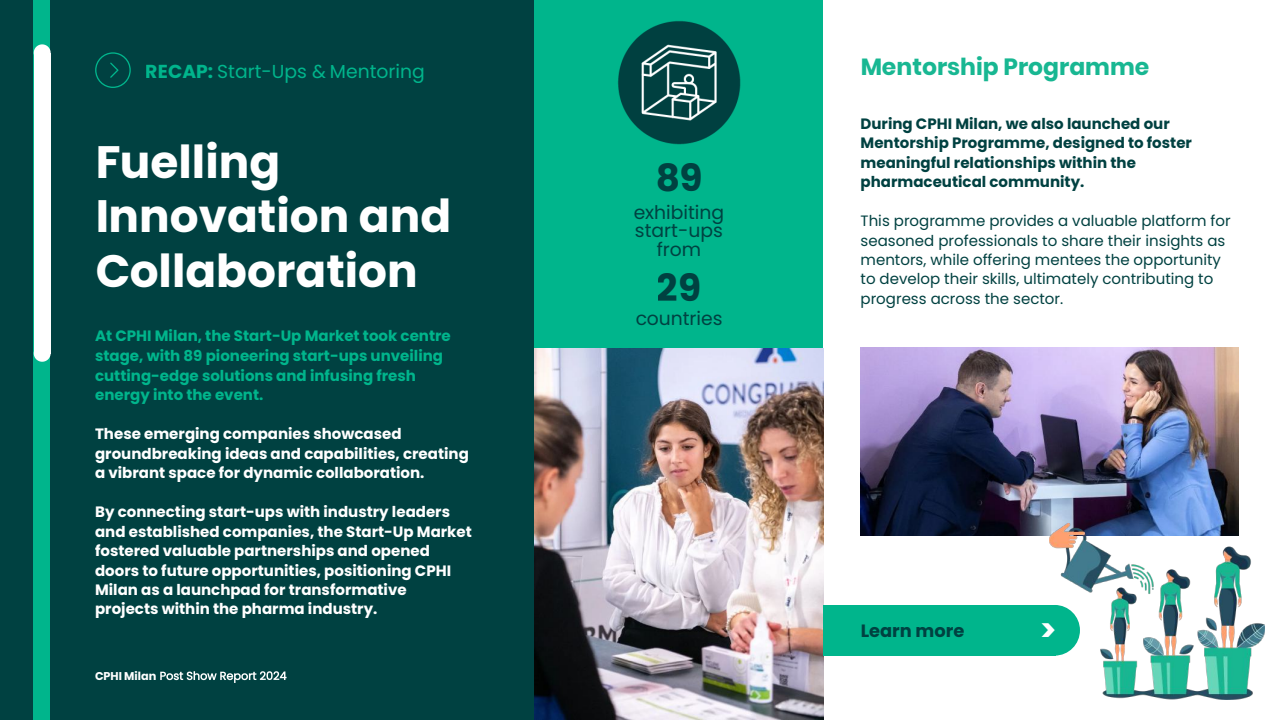
<style>
.page{position:relative;width:1282px;height:720px;background:#fff}
.page>*{position:absolute;margin:0;border:0;box-sizing:border-box;transform-origin:0 0}
.t1{font:700 45.38px/54.5px "Poppins";color:#fff}
.t2{font:700 37.5px "Poppins";color:#004141}
.t3{font:700 31.12px "Poppins";color:#fff}
.t4{font:700 23.5px "Poppins";color:#18b792}
.t5{font:18.75px/18.8px "Poppins";color:#004141;text-align:center}
.t6{font:18.75px "Poppins";color:#00b58c}
.t7{font:700 17.75px "Poppins";color:#004141}
.t8{font:700 15px/19.5px "Poppins";color:#fff}
.t9{font:15px/19.5px "Poppins";color:#004141}
.t10{font:700 15px/19.4px "Poppins";color:#00b58c}
.t11{font:700 15px/19.4px "Poppins";color:#004141}
.s1{font-weight:700}
</style>
<div class="page">
<div style="left:0;top:0;width:1281px;height:719px;background:#004141"></div>
<hr style="left:0;top:719px;width:1281px;height:1px;background:#004141">
<div style="left:535px;top:0;width:746px;height:719px;background:#fff"></div>
<div style="left:535px;top:0;width:288px;height:719px;background:#00b58c"></div>
<img style="left:860px;top:347px;width:378px;height:189px">
<img style="left:618px;top:21px;width:123px;height:124px">
<img style="left:535px;top:349px;width:288px;height:370px">
<svg style="left:95px;top:52px;width:36px;height:36px"></svg>
<div style="left:33px;top:0;width:17px;height:43px;background:#00b58c"></div>
<div style="left:33px;top:42px;width:17px;height:44px;background:#00b58c"></div>
<div style="left:33px;top:86px;width:17px;height:44px;background:#00b58c"></div>
<div style="left:33px;top:130px;width:17px;height:44px;background:#00b58c"></div>
<div style="left:33px;top:174px;width:17px;height:44px;background:#00b58c"></div>
<div style="left:33px;top:218px;width:17px;height:44px;background:#00b58c"></div>
<div style="left:33px;top:261px;width:17px;height:44px;background:#00b58c"></div>
<div style="left:33px;top:305px;width:17px;height:44px;background:#00b58c"></div>
<div style="left:33px;top:349px;width:17px;height:44px;background:#00b58c"></div>
<div style="left:33px;top:393px;width:17px;height:44px;background:#00b58c"></div>
<div style="left:33px;top:437px;width:17px;height:44px;background:#00b58c"></div>
<div style="left:33px;top:481px;width:17px;height:43px;background:#00b58c"></div>
<div style="left:33px;top:524px;width:17px;height:44px;background:#00b58c"></div>
<div style="left:33px;top:568px;width:17px;height:44px;background:#00b58c"></div>
<div style="left:33px;top:612px;width:17px;height:44px;background:#00b58c"></div>
<div style="left:33px;top:656px;width:17px;height:44px;background:#00b58c"></div>
<div style="left:33px;top:700px;width:17px;height:19px;background:#00b58c"></div>
<svg style="left:34px;top:44px;width:17px;height:9px"></svg>
<svg style="left:34px;top:353px;width:17px;height:8px"></svg>
<div style="left:34px;top:53px;width:17px;height:44px;background:#fff"></div>
<div style="left:34px;top:96px;width:17px;height:44px;background:#fff"></div>
<div style="left:34px;top:140px;width:17px;height:44px;background:#fff"></div>
<div style="left:34px;top:184px;width:17px;height:44px;background:#fff"></div>
<div style="left:34px;top:228px;width:17px;height:44px;background:#fff"></div>
<div style="left:34px;top:272px;width:17px;height:43px;background:#fff"></div>
<div style="left:34px;top:315px;width:17px;height:38px;background:#fff"></div>
<svg style="left:160px;top:671px;width:126px;height:12px"></svg>
<div style="left:823px;top:605px;width:230px;height:51px;background:#00b58c"></div>
<img style="left:1049px;top:523px;width:215px;height:177px">
<p class="t6" style="left:146px;top:58px;width:281px"><span class="s1">RECAP:</span> Start-Ups &amp; Mentoring</p>
<h1 class="t1" style="left:95px;top:135px;width:357px">Fuelling<br>Innovation and<br>Collaboration</h1>
<p class="t10" style="left:95px;top:326px;width:357px">At CPHI Milan, the Start-Up Market took centre stage, with 89 pioneering start-ups unveiling cutting-edge solutions and infusing fresh energy into the event.</p>
<p class="t8" style="left:95px;top:424px;width:375px">These emerging companies showcased groundbreaking ideas and capabilities, creating a vibrant space for dynamic collaboration.</p>
<p class="t8" style="left:95px;top:502px;width:378px">By connecting start-ups with industry leaders and established companies, the Start-Up Market fostered valuable partnerships and opened doors to future opportunities, positioning CPHI Milan as a launchpad for transformative projects within the pharma industry.</p>
<h2 class="t2" style="left:655px;top:152px;width:49px">89</h2>
<p class="t5" style="left:633px;top:203px;width:92px">exhibiting start-ups from</p>
<h2 class="t2" style="left:656px;top:262px;width:46px">29</h2>
<p class="t5" style="left:635px;top:310px;width:89px">countries</p>
<h3 class="t4" style="left:860px;top:50px;width:290px">Mentorship Programme</h3>
<p class="t11" style="left:860px;top:114px;width:333px">During CPHI Milan, we also launched our Mentorship Programme, designed to foster meaningful relationships within the pharmaceutical community.</p>
<p class="t9" style="left:860px;top:211px;width:371px">This programme provides a valuable platform for seasoned professionals to share their insights as mentors, while offering mentees the opportunity to develop their skills, ultimately contributing to progress across the sector.</p>
<p class="t7" style="left:860px;top:618px;width:105px">Learn more</p>
<h3 class="t3" style="left:1039px;top:609px;width:18px">&gt;</h3>
</div>
